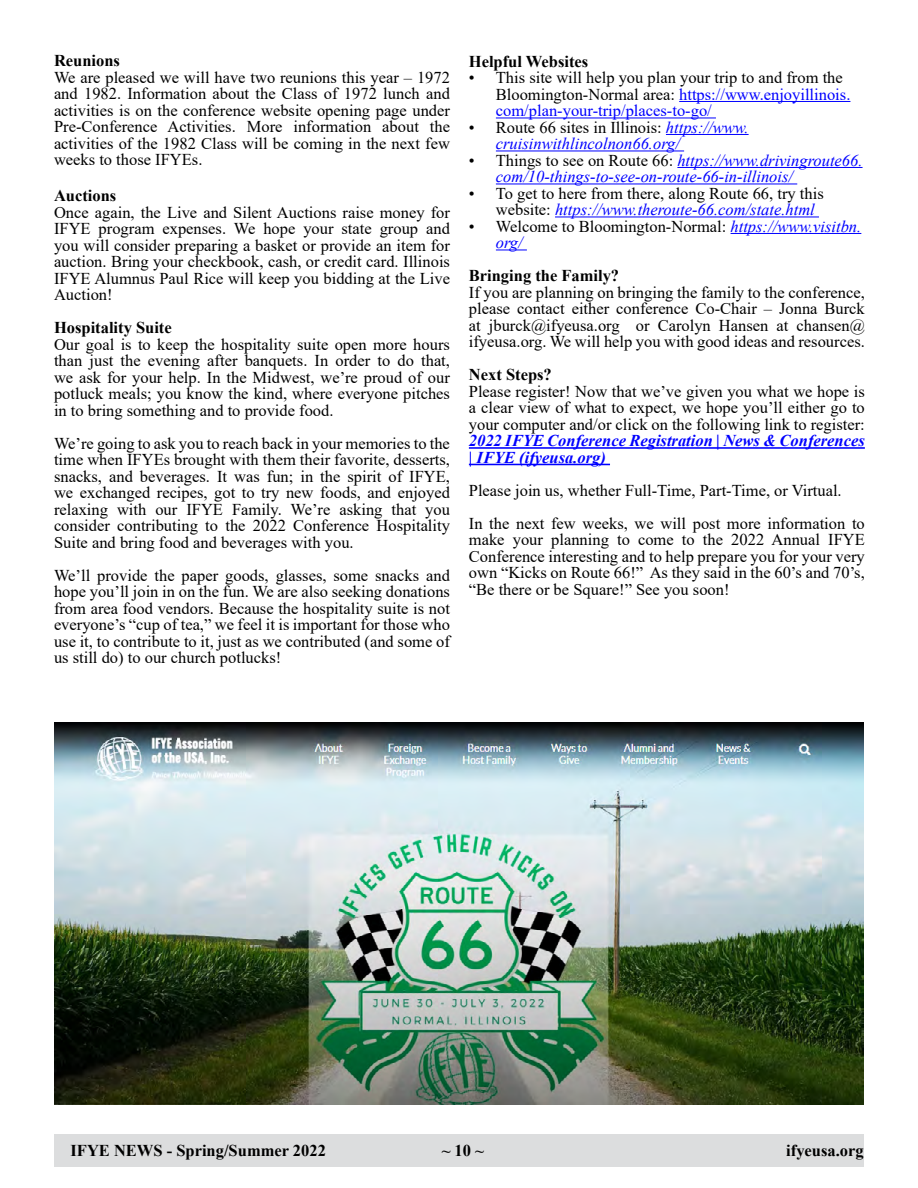
<style>
.page{position:relative;width:918px;height:1188px;background:#fff}
.page>*{position:absolute;margin:0;border:0;box-sizing:border-box;transform-origin:0 0}
.t1{font:16.5px/16.5px "Times New Roman";color:#000;text-align:justify}
.t2{font:italic 16.5px/16.5px "Times New Roman";color:#00f}
.t3{font:700 16.5px "Times New Roman";color:#000}
.t4{font:italic 700 16.5px/16.5px "Times New Roman";color:#00f}
.s1{color:#00f}
.s2{font-style:normal;color:#000}
.s3{font-style:italic;color:#00f}
</style>
<div class="page">
<div style="left:54px;top:1134px;width:810px;height:32px;background:#dcddde"></div>
<hr style="left:679px;top:101px;width:171px;height:1px;background:#00f">
<hr style="left:496px;top:118px;width:220px;height:1px;background:#00f">
<hr style="left:666px;top:134px;width:83px;height:1px;background:#00f">
<hr style="left:496px;top:151px;width:188px;height:1px;background:#00f">
<hr style="left:677px;top:167px;width:186px;height:1px;background:#00f">
<hr style="left:496px;top:184px;width:301px;height:1px;background:#00f">
<hr style="left:555px;top:217px;width:264px;height:1px;background:#00f">
<hr style="left:731px;top:233px;width:130px;height:1px;background:#00f">
<hr style="left:496px;top:250px;width:31px;height:1px;background:#00f">
<hr style="left:469px;top:447px;width:396px;height:2px;background:#00f">
<hr style="left:469px;top:464px;width:141px;height:1px;background:#00f">
<img style="left:54px;top:722px;width:810px;height:383px">
<p class="t3" style="left:54px;top:49px;width:68px">Reunions</p>
<p class="t1" style="left:54px;top:68px;width:398px">We are pleased we will have two reunions this year – 1972 and 1982. Information about the Class of 1972 lunch and activities is on the conference website opening page under Pre-Conference Activities. More information about the activities of the 1982 Class will be coming in the next few weeks to those IFYEs.</p>
<p class="t3" style="left:54px;top:184px;width:64px">Auctions</p>
<p class="t1" style="left:54px;top:204px;width:398px">Once again, the Live and Silent Auctions raise money for IFYE program expenses. We hope your state group and you will consider preparing a basket or provide an item for auction. Bring your checkbook, cash, or credit card. Illinois IFYE Alumnus Paul Rice will keep you bidding at the Live Auction!</p>
<p class="t3" style="left:54px;top:316px;width:119px">Hospitality Suite</p>
<p class="t1" style="left:54px;top:336px;width:398px">Our goal is to keep the hospitality suite open more hours than just the evening after banquets. In order to do that, we ask for your help. In the Midwest, we’re proud of our potluck meals; you know the kind, where everyone pitches in to bring something and to provide food.</p>
<p class="t1" style="left:54px;top:435px;width:398px">We’re going to ask you to reach back in your memories to the time when IFYEs brought with them their favorite, desserts, snacks, and beverages. It was fun; in the spirit of IFYE, we exchanged recipes, got to try new foods, and enjoyed relaxing with our IFYE Family. We’re asking that you consider contributing to the 2022 Conference Hospitality Suite and bring food and beverages with you.</p>
<p class="t1" style="left:54px;top:567px;width:398px">We’ll provide the paper goods, glasses, some snacks and hope you’ll join in on the fun. We are also seeking donations from area food vendors. Because the hospitality suite is not everyone’s “cup of tea,” we feel it is important for those who use it, to contribute to it, just as we contributed (and some of us still do) to our church potlucks!</p>
<p class="t3" style="left:469px;top:49px;width:121px">Helpful Websites</p>
<p class="t1" style="left:496px;top:69px;width:356px;text-align:left;text-indent:-27px">• This site will help you plan your trip to and from the<br>Bloomington-Normal area: <span class="s1">https://www.enjoyillinois. com/plan-your-trip/places-to-go/</span></p>
<p class="t2" style="left:496px;top:119px;width:254px;text-indent:-27px"><span class="s2">• Route 66 sites in Illinois:</span> https://www. cruisinwithlincolnon66.org/</p>
<p class="t2" style="left:496px;top:152px;width:368px;text-indent:-27px"><span class="s2">• Things to see on Route 66:</span> https://www.drivingroute66. com/10-things-to-see-on-route-66-in-illinois/</p>
<p class="t1" style="left:496px;top:184px;width:329px;text-indent:-27px">• To get to here from there, along Route 66, try this website: <span class="s3">https://www.theroute-66.com/state.html</span></p>
<p class="t1" style="left:496px;top:217px;width:367px;text-indent:-27px">• Welcome to Bloomington-Normal: <span class="s3">https://www.visitbn. org/</span></p>
<p class="t3" style="left:469px;top:264px;width:152px">Bringing the Family?</p>
<p class="t1" style="left:469px;top:283px;width:398px">If you are planning on bringing the family to the conference, please contact either conference Co-Chair – Jonna Burck at jburck@ifyeusa.org or Carolyn Hansen at chansen@ ifyeusa.org. We will help you with good ideas and resources.</p>
<p class="t3" style="left:469px;top:363px;width:84px">Next Steps?</p>
<p class="t1" style="left:469px;top:382px;width:397px">Please register! Now that we’ve given you what we hope is a clear view of what to expect, we hope you’ll either go to your computer and/or click on the following link to register:</p>
<p class="t4" style="left:469px;top:432px;width:398px">2022 IFYE Conference Registration | News &amp; Conferences | IFYE (ifyeusa.org)</p>
<p class="t1" style="left:469px;top:473px;width:397px;line-height:33px">Please join us, whether Full-Time, Part-Time, or Virtual.<br>In the next few weeks, we will post more information to</p>
<p class="t1" style="left:469px;top:531px;width:398px">make your planning to come to the 2022 Annual IFYE Conference interesting and to help prepare you for your very own “Kicks on Route 66!” As they said in the 60’s and 70’s, “Be there or be Square!” See you soon!</p>
<p class="t3" style="left:70px;top:1138px;width:257px">IFYE NEWS - Spring/Summer 2022</p>
<p class="t3" style="left:442px;top:1138px;width:43px">~ 10 ~</p>
<p class="t3" style="left:786px;top:1138px;width:79px">ifyeusa.org</p>
</div>
